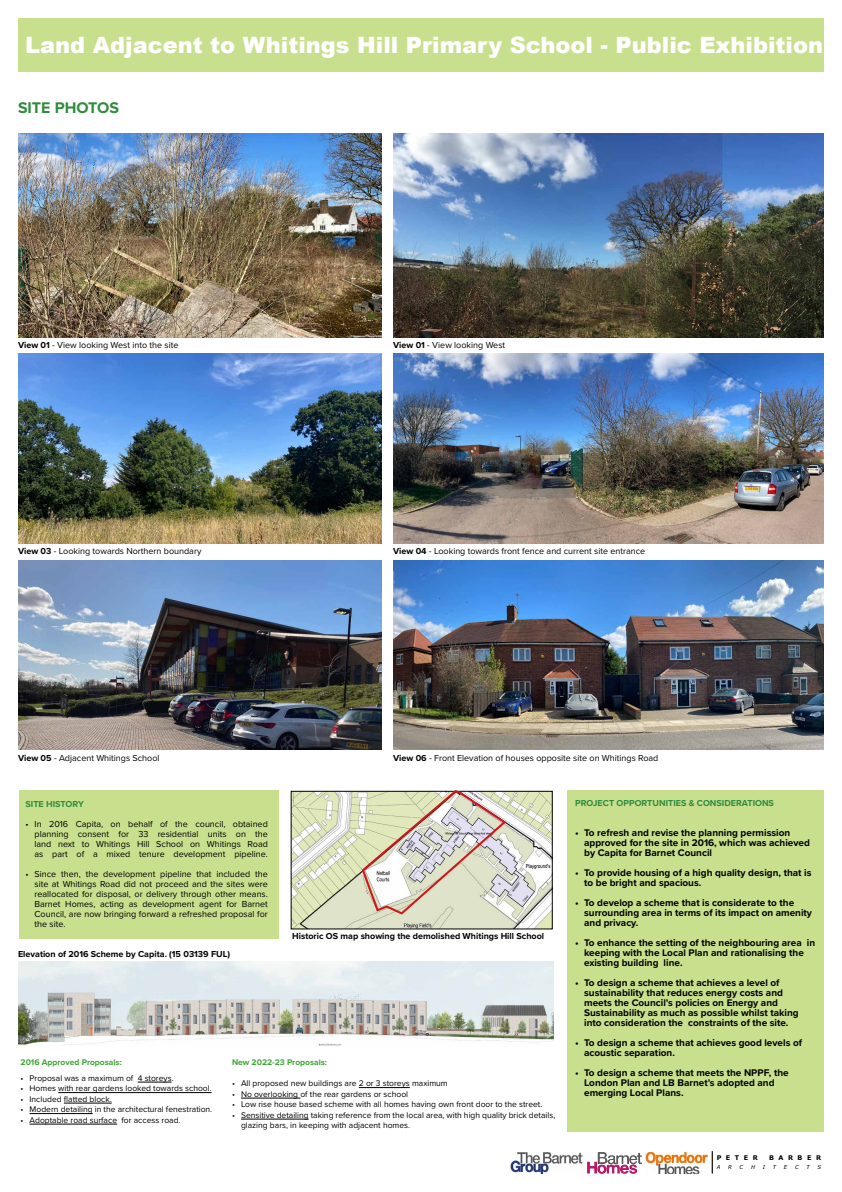
<style>
.page{position:relative;width:842px;height:1192px;background:#fff}
.page>*{position:absolute;margin:0;border:0;box-sizing:border-box;transform-origin:0 0}
.t1{font:900 22.5px "Arial";color:#fff}
.t2{font:700 16px "Proxima Nova";color:#308b3e}
.t3{font:700 10px/10px "Proxima Nova";color:#000}
.t4{font:9px/10px "Proxima Nova";color:#000;text-align:justify}
.t5{font:700 9px "Proxima Nova";color:#000}
.t6{font:700 9px "Proxima Nova";color:#308b3e}
.t7{font:8.5px/10.5px "Proxima Nova";color:#000}
.t8{font:700 8.5px "Proxima Nova";color:#3fa535}
.t9{font:700 6.4px "Verdana";letter-spacing:.71em;color:#000}
.t10{font:italic 5.35px "Verdana";color:#000}
.s1{font-weight:700}
</style>
<div class="page">
<div style="left:18px;top:18px;width:806px;height:54px;background:#c8df8d"></div>
<svg style="left:712px;top:1152px;width:1px;height:21px"></svg>
<img style="left:588px;top:1152px;width:53px;height:21px">
<img style="left:509px;top:1152px;width:74px;height:22px">
<img style="left:645px;top:1152px;width:62px;height:21px">
<img style="left:394px;top:561px;width:430px;height:188px">
<img style="left:18px;top:353px;width:363px;height:190px">
<img style="left:18px;top:561px;width:363px;height:188px">
<img style="left:19px;top:134px;width:362px;height:203px">
<img style="left:393px;top:134px;width:431px;height:203px">
<img style="left:393px;top:353px;width:431px;height:190px">
<div style="left:567px;top:790px;width:257px;height:342px;background:#c8df8d"></div>
<div style="left:19px;top:790px;width:260px;height:149px;background:#c8df8d"></div>
<img style="left:18px;top:962px;width:536px;height:84px">
<img style="left:293px;top:793px;width:257px;height:134px">
<svg style="left:361px;top:790px;width:146px;height:126px;background:#d8d2c2"></svg>
<hr style="left:138px;top:1082px;width:34px;height:1px;background:#000">
<hr style="left:58px;top:1092px;width:154px;height:1px;background:#000">
<hr style="left:64px;top:1103px;width:48px;height:1px;background:#000">
<hr style="left:30px;top:1113px;width:63px;height:1px;background:#000">
<hr style="left:30px;top:1124px;width:87px;height:1px;background:#000">
<hr style="left:359px;top:1087px;width:51px;height:1px;background:#000">
<hr style="left:241px;top:1098px;width:59px;height:1px;background:#000">
<hr style="left:241px;top:1119px;width:68px;height:1px;background:#000">
<h1 class="t1" style="left:25px;top:29px;width:799px">Land Adjacent to Whitings Hill Primary School - Public Exhibition</h1>
<h2 class="t2" style="left:18px;top:96px;width:103px">SITE PHOTOS</h2>
<p class="t4" style="left:18px;top:340px;width:162px"><span class="s1">View 01</span> - View looking West into the site</p>
<p class="t4" style="left:393px;top:340px;width:114px"><span class="s1">View 01</span> - View looking West</p>
<p class="t4" style="left:18px;top:546px;width:185px"><span class="s1">View 03</span> - Looking towards Northern boundary</p>
<p class="t4" style="left:393px;top:546px;width:254px"><span class="s1">View 04</span> - Looking towards front fence and current site entrance</p>
<p class="t4" style="left:18px;top:753px;width:143px"><span class="s1">View 05</span> - Adjacent Whitings School</p>
<p class="t4" style="left:393px;top:753px;width:267px"><span class="s1">View 06</span> - Front Elevation of houses opposite site on Whitings Road</p>
<p class="t6" style="left:26px;top:797px;width:60px">SITE HISTORY</p>
<p class="t4" style="left:35px;top:818px;width:235px;text-indent:-9px">• In 2016 Capita, on behalf of the council, obtained planning consent for 33 residential units on the land next to Whitings Hill School on Whitings Road as part of a mixed tenure development pipeline.</p>
<p class="t4" style="left:35px;top:868px;width:235px;text-indent:-9px">• Since then, the development pipeline that included the site at Whitings Road did not proceed and the sites were reallocated for disposal, or delivery through other means.<br>Barnet Homes, acting as development agent for Barnet Council, are now bringing forward a refreshed proposal for the site.</p>
<p class="t5" style="left:18px;top:947px;width:214px">Elevation of 2016 Scheme by Capita. (15 03139 FUL)</p>
<p class="t5" style="left:292px;top:930px;width:253px">Historic OS map showing the demolished Whitings Hill School</p>
<p class="t8" style="left:21px;top:1056px;width:103px">2016 Approved Proposals:</p>
<p class="t7" style="left:21px;top:1072px;width:155px">• Proposal was a maximum of 4 storeys.</p>
<p class="t7" style="left:21px;top:1083px;width:193px">• Homes with rear gardens looked towards school.</p>
<p class="t7" style="left:21px;top:1093px;width:93px">• Included flatted block.</p>
<p class="t7" style="left:21px;top:1104px;width:193px">• Modern detailing in the architectural fenestration.</p>
<p class="t7" style="left:21px;top:1114px;width:161px">• Adoptable road surface for access road.</p>
<p class="t8" style="left:232px;top:1056px;width:97px">New 2022-23 Proposals:</p>
<p class="t7" style="left:232px;top:1078px;width:217px">• All proposed new buildings are 2 or 3 storeys maximum</p>
<p class="t7" style="left:232px;top:1088px;width:178px">• No overlooking of the rear gardens or school</p>
<p class="t7" style="left:232px;top:1099px;width:312px">• Low rise house based scheme with all homes having own front door to the street.</p>
<p class="t7" style="left:241px;top:1109px;width:316px;text-indent:-9px">• Sensitive detailing taking reference from the local area, with high quality brick details, glazing bars, in keeping with adjacent homes.</p>
<p class="t6" style="left:575px;top:796px;width:200px">PROJECT OPPORTUNITIES &amp; CONSIDERATIONS</p>
<p class="t3" style="left:584px;top:827px;width:227px;text-indent:-9px">• To refresh and revise the planning permission approved for the site in 2016, which was achieved by Capita for Barnet Council</p>
<p class="t3" style="left:584px;top:867px;width:229px;text-indent:-9px">• To provide housing of a high quality design, that is to be bright and spacious.</p>
<p class="t3" style="left:584px;top:897px;width:229px;text-indent:-9px">• To develop a scheme that is considerate to the surrounding area in terms of its impact on amenity and privacy.</p>
<p class="t3" style="left:584px;top:937px;width:233px;text-indent:-9px">• To enhance the setting of the neighbouring area in keeping with the Local Plan and rationalising the existing building line.</p>
<p class="t3" style="left:584px;top:977px;width:216px;text-indent:-9px">• To design a scheme that achieves a level of sustainability that reduces energy costs and meets the Council’s policies on Energy and Sustainability as much as possible whilst taking into consideration the constraints of the site.</p>
<p class="t3" style="left:584px;top:1037px;width:219px;text-indent:-9px">• To design a scheme that achieves good levels of acoustic separation.</p>
<p class="t3" style="left:584px;top:1067px;width:206px;text-indent:-9px">• To design a scheme that meets the NPPF, the<br>London Plan and LB Barnet’s adopted and emerging Local Plans.</p>
<p class="t9" style="left:717px;top:1153px;width:43px">PETER</p>
<p class="t9" style="left:769px;top:1153px;width:53px">BARBER</p>
<p class="t10" style="left:717px;top:1163px;width:5px">A</p>
<p class="t10" style="left:728px;top:1163px;width:5px">R</p>
<p class="t10" style="left:739px;top:1163px;width:5px">C</p>
<p class="t10" style="left:751px;top:1163px;width:6px">H</p>
<p class="t10" style="left:763px;top:1163px;width:4px">I</p>
<p class="t10" style="left:773px;top:1163px;width:5px">T</p>
<p class="t10" style="left:784px;top:1163px;width:5px">E</p>
<p class="t10" style="left:795px;top:1163px;width:5px">C</p>
<p class="t10" style="left:806px;top:1163px;width:5px">T</p>
<p class="t10" style="left:817px;top:1163px;width:5px">S</p>
</div>
